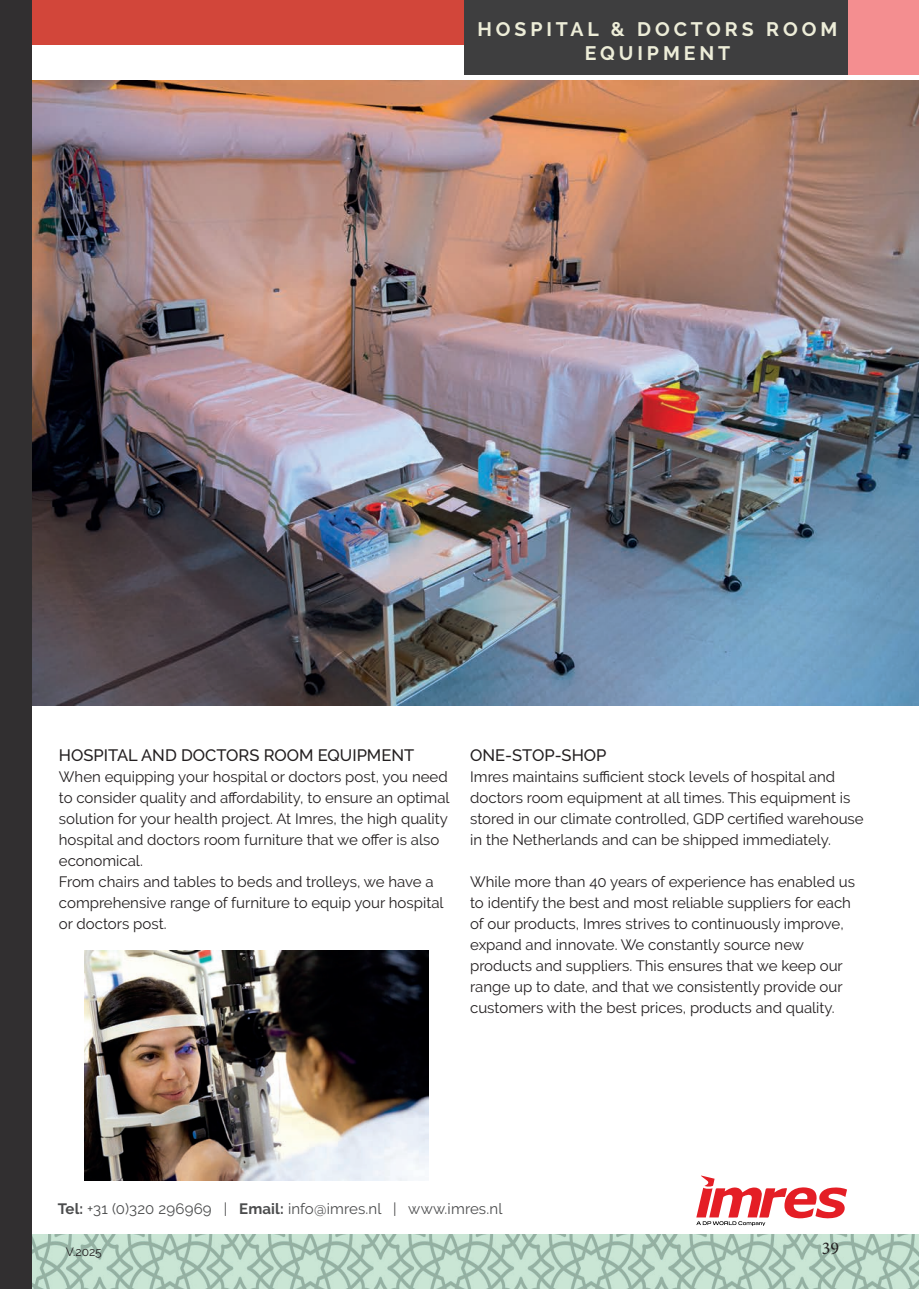
<style>
.page{position:relative;width:919px;height:1289px;background:#fff}
.page>*{position:absolute;margin:0;border:0;box-sizing:border-box;transform-origin:0 0}
.t1{font:700 19.5px/23.4px "Raleway";letter-spacing:.2em;color:#ededd8;text-align:center}
.t2{font:18px "Minion Pro";color:#231f20}
.t3{font:500 16.5px "Raleway";color:#231f20}
.t4{font:15px/21px "Raleway";color:#231f20}
.t5{font:15px "Raleway";letter-spacing:.01em;color:#4b4c4d}
.t6{font:12px "Raleway";color:#231f20}
.s1{font-weight:700}
</style>
<div class="page">
<img style="left:32px;top:81px;width:886px;height:625px">
<div style="left:0;top:0;width:918px;height:45px;background:#d2463a"></div>
<img style="left:32px;top:1234px;width:886px;height:54px">
<div style="left:0;top:0;width:32px;height:1288px;background:#312f30"></div>
<div style="left:464px;top:0;width:401px;height:75px;background:#3e3e3f"></div>
<img style="left:84px;top:951px;width:344px;height:229px">
<div style="left:848px;top:0;width:70px;height:75px;background:#f48e90"></div>
<svg style="left:696px;top:1175px;width:151px;height:50px"></svg>
<p class="t1" style="left:477px;top:18px;width:361px">HOSPITAL &amp; DOCTORS ROOM<br>EQUIPMENT</p>
<p class="t3" style="left:59px;top:745px;width:357px">HOSPITAL AND DOCTORS ROOM EQUIPMENT</p>
<p class="t4" style="left:59px;top:766px;width:392px">When equipping your hospital or doctors post, you need to consider quality and affordability, to ensure an optimal solution for your health project. At Imres, the high quality hospital and doctors room furniture that we offer is also economical.</p>
<p class="t4" style="left:59px;top:871px;width:386px">From chairs and tables to beds and trolleys, we have a comprehensive range of furniture to equip your hospital or doctors post.</p>
<p class="t3" style="left:470px;top:745px;width:138px">ONE-STOP-SHOP</p>
<p class="t4" style="left:470px;top:766px;width:395px">Imres maintains sufficient stock levels of hospital and doctors room equipment at all times. This equipment is stored in our climate controlled, GDP certified warehouse in the Netherlands and can be shipped immediately.</p>
<p class="t4" style="left:470px;top:871px;width:386px">While more than 40 years of experience has enabled us to identify the best and most reliable suppliers for each of our products, Imres strives to continuously improve, expand and innovate. We constantly source new products and suppliers. This ensures that we keep our range up to date, and that we consistently provide our customers with the best prices, products and quality.</p>
<p class="t5" style="left:58px;top:1199px;width:446px"><span class="s1">Tel:</span> +31 (0)320 296969 | <span class="s1">Email:</span> info@imres.nl | www.imres.nl</p>
<p class="t6" style="left:66px;top:1244px;width:37px">V.2025</p>
<p class="t2" style="left:821px;top:1235px;width:19px">39</p>
</div>
